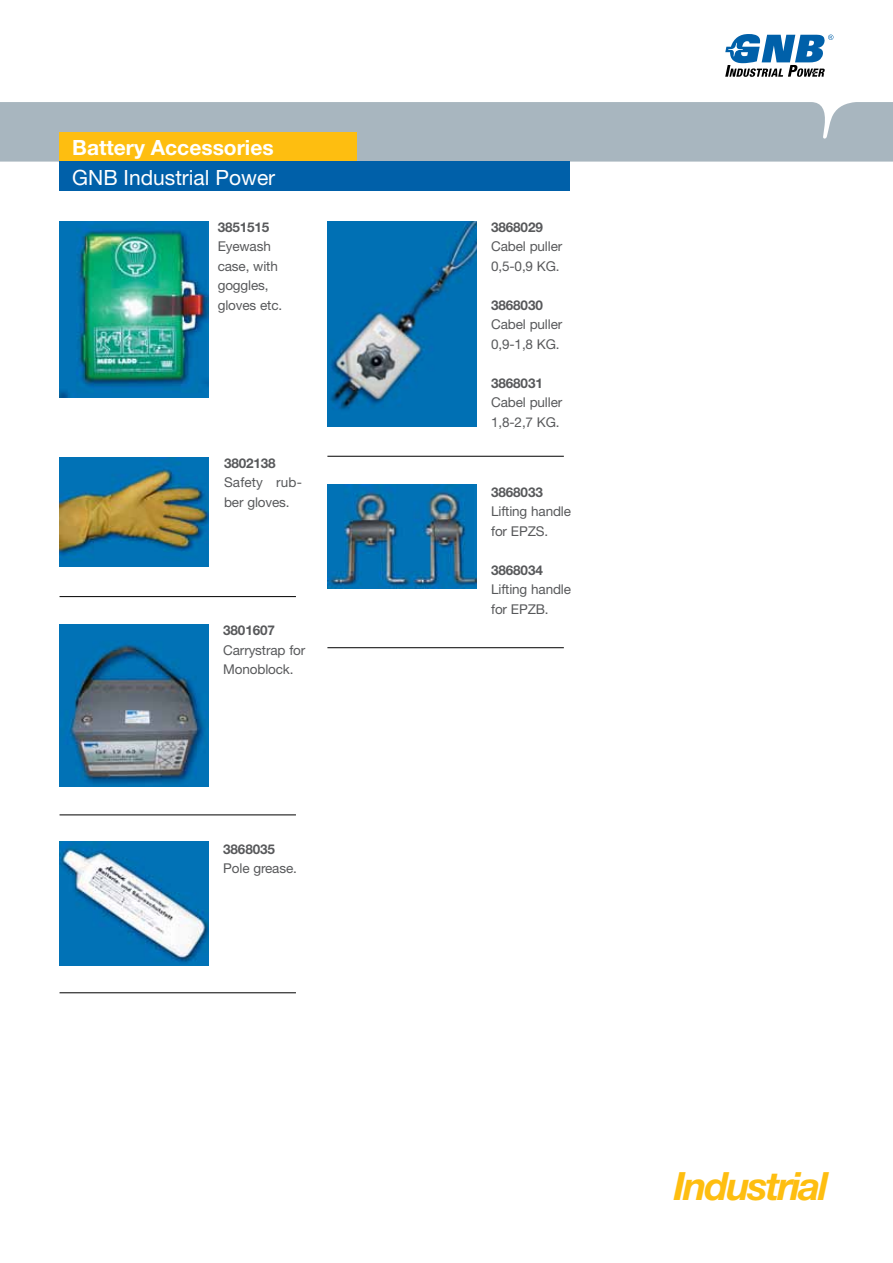
<style>
.page{position:relative;width:893px;height:1263px;background:#fff}
.page>*{position:absolute;margin:0;border:0;box-sizing:border-box;transform-origin:0 0}
.t1{font:italic 700 39px "Helvetica Neue";letter-spacing:-.06em;color:#febe10}
.t2{font:700 21px "Helvetica Neue";color:#fff}
.t3{font:21px "Helvetica Neue";color:#fff}
.t4{font:13.5px/19.5px "Helvetica Neue";letter-spacing:-.01em;color:#58595b}
.t5{font:700 13.5px "Helvetica Neue";letter-spacing:-.01em;color:#58595b}
</style>
<div class="page">
<div style="left:0;top:102px;width:893px;height:60px;background:#a8b6bf"></div>
<svg style="left:725px;top:34px;width:108px;height:43px"></svg>
<div style="left:60px;top:132px;width:297px;height:30px;background:#febe10"></div>
<div style="left:60px;top:162px;width:510px;height:29px;background:#0060a9"></div>
<img style="left:327px;top:221px;width:150px;height:205px">
<img style="left:60px;top:457px;width:149px;height:109px">
<img style="left:60px;top:624px;width:149px;height:162px">
<img style="left:60px;top:842px;width:149px;height:124px">
<img style="left:327px;top:485px;width:150px;height:104px">
<hr style="left:60px;top:596px;width:236px;height:1px;background:#000">
<hr style="left:60px;top:814px;width:236px;height:1px;background:#000">
<hr style="left:60px;top:992px;width:236px;height:1px;background:#000">
<hr style="left:327px;top:456px;width:237px;height:1px;background:#000">
<img style="left:60px;top:221px;width:148px;height:177px">
<hr style="left:327px;top:647px;width:237px;height:1px;background:#000">
<h2 class="t2" style="left:72px;top:134px;width:203px">Battery Accessories</h2>
<h2 class="t3" style="left:72px;top:165px;width:204px">GNB Industrial Power</h2>
<p class="t5" style="left:218px;top:219px;width:53px">3851515</p>
<p class="t4" style="left:218px;top:236px;width:66px">Eyewash case, with goggles, gloves etc.</p>
<p class="t5" style="left:224px;top:455px;width:53px">3802138</p>
<p class="t4" style="left:224px;top:473px;width:79px">Safety rub&shy;ber gloves.</p>
<p class="t5" style="left:223px;top:622px;width:53px">3801607</p>
<p class="t4" style="left:223px;top:640px;width:84px">Carrystrap for<br>Monoblock.</p>
<p class="t5" style="left:223px;top:841px;width:53px">3868035</p>
<p class="t4" style="left:223px;top:859px;width:75px">Pole grease.</p>
<p class="t5" style="left:491px;top:219px;width:53px">3868029</p>
<p class="t4" style="left:491px;top:236px;width:73px">Cabel puller<br>0,5-0,9 KG.</p>
<p class="t5" style="left:491px;top:297px;width:53px">3868030</p>
<p class="t4" style="left:491px;top:314px;width:73px">Cabel puller<br>0,9-1,8 KG.</p>
<p class="t5" style="left:491px;top:375px;width:53px">3868031</p>
<p class="t4" style="left:491px;top:392px;width:73px">Cabel puller<br>1,8-2,7 KG.</p>
<p class="t5" style="left:491px;top:483px;width:53px">3868033</p>
<p class="t4" style="left:491px;top:501px;width:81px">Lifting handle for EPZS.</p>
<p class="t5" style="left:491px;top:561px;width:53px">3868034</p>
<p class="t4" style="left:491px;top:579px;width:81px">Lifting handle for EPZB.</p>
<h1 class="t1" style="left:674px;top:1162px;width:156px">Industrial</h1>
</div>
